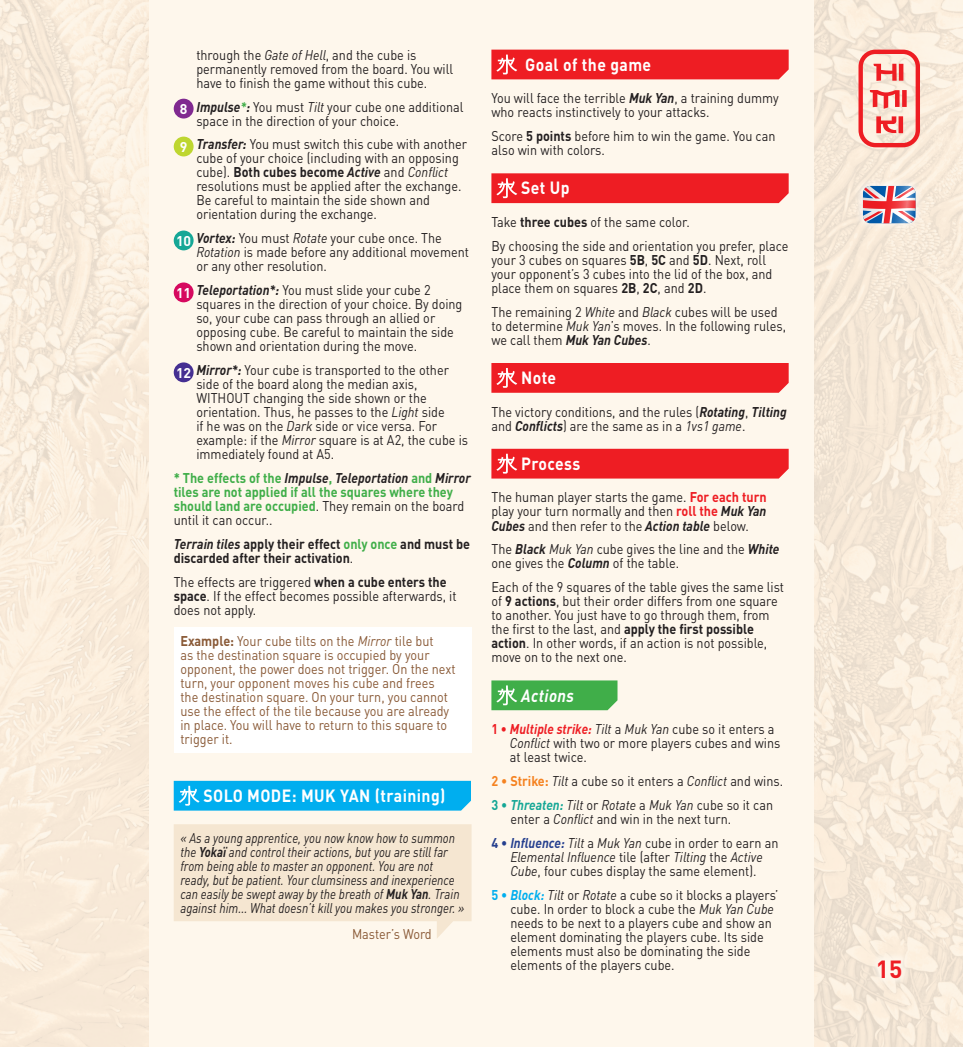
<style>
.page{position:relative;width:963px;height:1047px;background:#fff}
.page>*{position:absolute;margin:0;border:0;box-sizing:border-box;transform-origin:0 0}
.t1{font:700 24.5px "DIN Pro";color:#ee1d23}
.t2{font:700 17.5px "DIN Pro";letter-spacing:.025em;color:#fff;scale:.9 1}
.t3{font:italic 700 17.5px "DIN Pro";letter-spacing:.025em;color:#fff;scale:.9 1}
.t4{font:14px/14px "DIN Pro";color:#231f20;scale:.9 1}
.t5{font:14px/14px "DIN Pro";color:#895936;scale:.9 1}
.t6{font:italic 14px/14px "DIN Pro";color:#231f20;scale:.84 1}
.t7{font:700 14px/14px "DIN Pro";color:#40ae49;scale:.9 1}
.t8{font:700 14px/14px "DIN Pro";color:#231f20;scale:.9 1}
.t9{font:700 14px "DIN Pro";color:#fff}
.s1{font-style:italic}
.s2{font-weight:700;font-style:italic}
.s3{font-weight:700;font-style:italic;color:#40ae49}
.s4{font-weight:700}
.s5{font-style:italic;color:#231f20}
.s6{font-weight:400;color:#231f20}
.s7{color:#40ae49}
.s8{font-weight:400}
.s9{font-weight:700;color:#ee1d23}
.s10{font-weight:700;font-style:italic;color:#ee1d23}
.s11{font-weight:700;color:#f58220}
.s12{font-weight:700;color:#15a796}
.s13{font-weight:700;font-style:italic;color:#15a796}
.s14{font-weight:700;color:#253f8e}
.s15{font-weight:700;font-style:italic;color:#253f8e}
.s16{font-weight:700;color:#00aeef}
.s17{font-weight:700;font-style:italic;color:#00aeef}
</style>
<div class="page">
<div style="left:0;top:0;width:962px;height:1047px;background:#fef7ec"></div>
<img style="left:814px;top:0;width:148px;height:1047px">
<img style="left:0;top:0;width:149px;height:1047px">
<svg style="left:869px;top:951px;width:40px;height:35px"></svg>
<svg style="left:876px;top:116px;width:27px;height:17px"></svg>
<svg style="left:869px;top:90px;width:37px;height:19px"></svg>
<svg style="left:873px;top:64px;width:30px;height:17px"></svg>
<div style="left:858px;top:50px;width:61px;height:97px;border:4px solid #ee1d23;border-radius:15px"></div>
<svg style="left:853px;top:177px;width:71px;height:55px;fill:#f8ebdc"></svg>
<svg style="left:862px;top:186px;width:53px;height:37px;background:#b98599"></svg>
<div style="left:174px;top:99px;width:19px;height:19px;background:#802990;border-radius:50%"></div>
<div style="left:174px;top:137px;width:19px;height:19px;background:#bed630;border-radius:50%"></div>
<div style="left:174px;top:230px;width:19px;height:20px;background:#15a796;border-radius:50%"></div>
<div style="left:174px;top:282px;width:19px;height:20px;background:#d6095f;border-radius:50%"></div>
<div style="left:174px;top:362px;width:19px;height:20px;background:#452f92;border-radius:50%"></div>
<div style="left:174px;top:628px;width:297px;height:125px;background:#fff"></div>
<div style="left:174px;top:781px;width:297px;height:29px;background:#00aeef"></div>
<svg style="left:174px;top:824px;width:297px;height:114px;background:#f6e8d4"></svg>
<div style="left:491px;top:50px;width:297px;height:29px;background:#ee1d23"></div>
<div style="left:491px;top:173px;width:297px;height:30px;background:#ee1d23"></div>
<div style="left:491px;top:363px;width:297px;height:30px;background:#ee1d23"></div>
<div style="left:491px;top:449px;width:297px;height:29px;background:#ee1d23"></div>
<svg style="left:491px;top:680px;width:126px;height:30px;background:#4cb254"></svg>
<p class="t4" style="left:196px;top:46px;width:287px">through the <span class="s1">Gate of Hell</span>, and the cube is permanently removed from the board. You will have to finish the game without this cube.</p>
<p class="t9" style="left:180px;top:97px;width:9px">8</p>
<p class="t4" style="left:196px;top:98px;width:298px"><span class="s2">Impulse</span><span class="s3">*</span><span class="s2">:</span> You must <span class="s1">Tilt</span> your cube one additional space in the direction of your choice.</p>
<p class="t9" style="left:180px;top:135px;width:9px">9</p>
<p class="t4" style="left:196px;top:136px;width:302px"><span class="s2">Transfer:</span> You must switch this cube with another cube of your choice (including with an opposing cube). <span class="s4">Both cubes become</span> <span class="s2">Active</span> and <span class="s1">Conflict </span>resolutions must be applied after the exchange.<br>Be careful to maintain the side shown and orientation during the exchange.</p>
<p class="t9" style="left:176px;top:229px;width:17px">10</p>
<p class="t4" style="left:196px;top:230px;width:304px"><span class="s2">Vortex:</span> You must <span class="s1">Rotate</span> your cube once. The<br><span class="s1">Rotation</span> is made before any additional movement or any other resolution.</p>
<p class="t9" style="left:176px;top:281px;width:17px">11</p>
<p class="t4" style="left:196px;top:282px;width:297px"><span class="s2">Teleportation*:</span> You must slide your cube 2 squares in the direction of your choice. By doing so, your cube can pass through an allied or opposing cube. Be careful to maintain the side shown and orientation during the move.</p>
<p class="t9" style="left:176px;top:361px;width:17px">12</p>
<p class="t4" style="left:196px;top:362px;width:303px"><span class="s2">Mirror*:</span> Your cube is transported to the other side of the board along the median axis, WITHOUT changing the side shown or the orientation. Thus, he passes to the <span class="s1">Light</span> side<br>if he was on the <span class="s1">Dark</span> side or vice versa. For example: if the <span class="s1">Mirror</span> square is at A2, the cube is immediately found at A5.</p>
<p class="t7" style="left:174px;top:469px;width:331px">* The effects of the <span class="s5">Impulse</span>, <span class="s5">Teleportation</span> and <span class="s5">Mirror </span>tiles are not applied if all the squares where they should land are occupied<span class="s6">. They remain on the board until it can occur..</span></p>
<p class="t8" style="left:174px;top:535px;width:331px"><span class="s1">Terrain tiles</span> apply their effect <span class="s7">only once</span> and must be discarded after their activation<span class="s8">.</span></p>
<p class="t4" style="left:174px;top:574px;width:316px">The effects are triggered <span class="s4">when a cube enters the space</span>. If the effect becomes possible afterwards, it does not apply.</p>
<p class="t5" style="left:180px;top:632px;width:307px"><span class="s4">Example:</span> Your cube tilts on the <span class="s1">Mirror</span> tile but<br>as the destination square is occupied by your opponent, the power does not trigger. On the next turn, your opponent moves his cube and frees the destination square. On your turn, you cannot use the effect of the tile because you are already in place. You will have to return to this square to trigger it.</p>
<p class="t2" style="left:203px;top:781px;width:270px">SOLO MODE: MUK YAN (training)</p>
<p class="t6" style="left:180px;top:830px;width:339px">« As a young apprentice, you now know how to summon the <span class="s4">Yokaï</span> and control their actions, but you are still far from being able to master an opponent. You are not ready, but be patient. Your clumsiness and inexperience can easily be swept away by the breath of <span class="s4">Muk Yan</span>. Train against him... What doesn’t kill you makes you stronger. »</p>
<p class="t5" style="left:352px;top:925px;width:90px">Master’s Word</p>
<p class="t2" style="left:525px;top:50px;width:141px">Goal of the game</p>
<p class="t4" style="left:491px;top:90px;width:321px">You will face the terrible <span class="s2">Muk Yan</span>, a training dummy who reacts instinctively to your attacks.</p>
<p class="t4" style="left:491px;top:128px;width:317px">Score <span class="s4">5 points</span> before him to win the game. You can also win with colors.</p>
<p class="t2" style="left:521px;top:173px;width:55px">Set Up</p>
<p class="t4" style="left:491px;top:214px;width:222px">Take <span class="s4">three cubes</span> of the same color.</p>
<p class="t4" style="left:491px;top:237px;width:331px">By choosing the side and orientation you prefer, place your 3 cubes on squares <span class="s4">5B</span>, <span class="s4">5C</span> and <span class="s4">5D</span>. Next, roll your opponent’s 3 cubes into the lid of the box, and place them on squares <span class="s4">2B</span>, <span class="s4">2C</span>, and <span class="s4">2D</span>.</p>
<p class="t4" style="left:491px;top:303px;width:329px">The remaining 2 <span class="s1">White</span> and <span class="s1">Black</span> cubes will be used to determine <span class="s1">Muk Yan</span>’s moves. In the following rules, we call them <span class="s2">Muk Yan Cubes</span>.</p>
<p class="t2" style="left:521px;top:363px;width:40px">Note</p>
<p class="t4" style="left:491px;top:403px;width:329px">The victory conditions, and the rules (<span class="s2">Rotating</span>, <span class="s2">Tilting </span>and <span class="s2">Conflicts</span>) are the same as in a <span class="s1">1vs1 game</span>.</p>
<p class="t2" style="left:521px;top:449px;width:67px">Process</p>
<p class="t4" style="left:491px;top:489px;width:307px;text-align:justify">The human player starts the game. <span class="s9">For each turn </span>play your turn normally and then <span class="s9">roll the</span> <span class="s2">Muk Yan Cubes</span> and then refer to the <span class="s2">Action table</span> below.</p>
<p class="t4" style="left:491px;top:541px;width:321px">The <span class="s2">Black</span> <span class="s1">Muk Yan</span> cube gives the line and the <span class="s2">White </span>one gives the <span class="s2">Column</span> of the table.</p>
<p class="t4" style="left:491px;top:579px;width:326px">Each of the 9 squares of the table gives the same list of <span class="s4">9 actions</span>, but their order differs from one square to another. You just have to go through them, from the first to the last, and <span class="s4">apply the first possible action</span>. In other words, if an action is not possible, move on to the next one.</p>
<p class="t3" style="left:521px;top:681px;width:60px">Actions</p>
<p class="t4" style="left:510px;top:721px;width:302px;text-indent:-18px"><span class="s9">1 •</span> <span class="s10">Multiple strike:</span> <span class="s1">Tilt</span> a <span class="s1">Muk Yan</span> cube so it enters a<br><span class="s1">Conflict</span> with two or more players cubes and wins at least twice.</p>
<p class="t4" style="left:491px;top:772px;width:325px"><span class="s11">2 • Strike:</span> <span class="s1">Tilt</span> a cube so it enters a <span class="s1">Conflict</span> and wins.</p>
<p class="t4" style="left:510px;top:796px;width:293px;text-indent:-19px"><span class="s12">3 •</span> <span class="s13">Threaten:</span> <span class="s1">Tilt</span> or <span class="s1">Rotate</span> a <span class="s1">Muk Yan</span> cube so it can enter a <span class="s1">Conflict</span> and win in the next turn.</p>
<p class="t4" style="left:491px;top:834px;width:320px;text-align:center"><span class="s14">4 •</span> <span class="s15">Influence:</span> <span class="s1">Tilt</span> a <span class="s1">Muk Yan</span> cube in order to earn an<br><span class="s1">Elemental Influence</span> tile (after <span class="s1">Tilting</span> the <span class="s1">Active<br>Cube</span>, four cubes display the same element).</p>
<p class="t4" style="left:510px;top:886px;width:299px;text-indent:-19px"><span class="s16">5 •</span> <span class="s17">Block:</span> <span class="s1">Tilt</span> or <span class="s1">Rotate</span> a cube so it blocks a players’ cube. In order to block a cube the <span class="s1">Muk Yan Cube </span>needs to be next to a players cube and show an element dominating the players cube. Its side elements must also be dominating the side elements of the players cube.</p>
<h1 class="t1" style="left:875px;top:948px;width:28px">15</h1>
</div>
